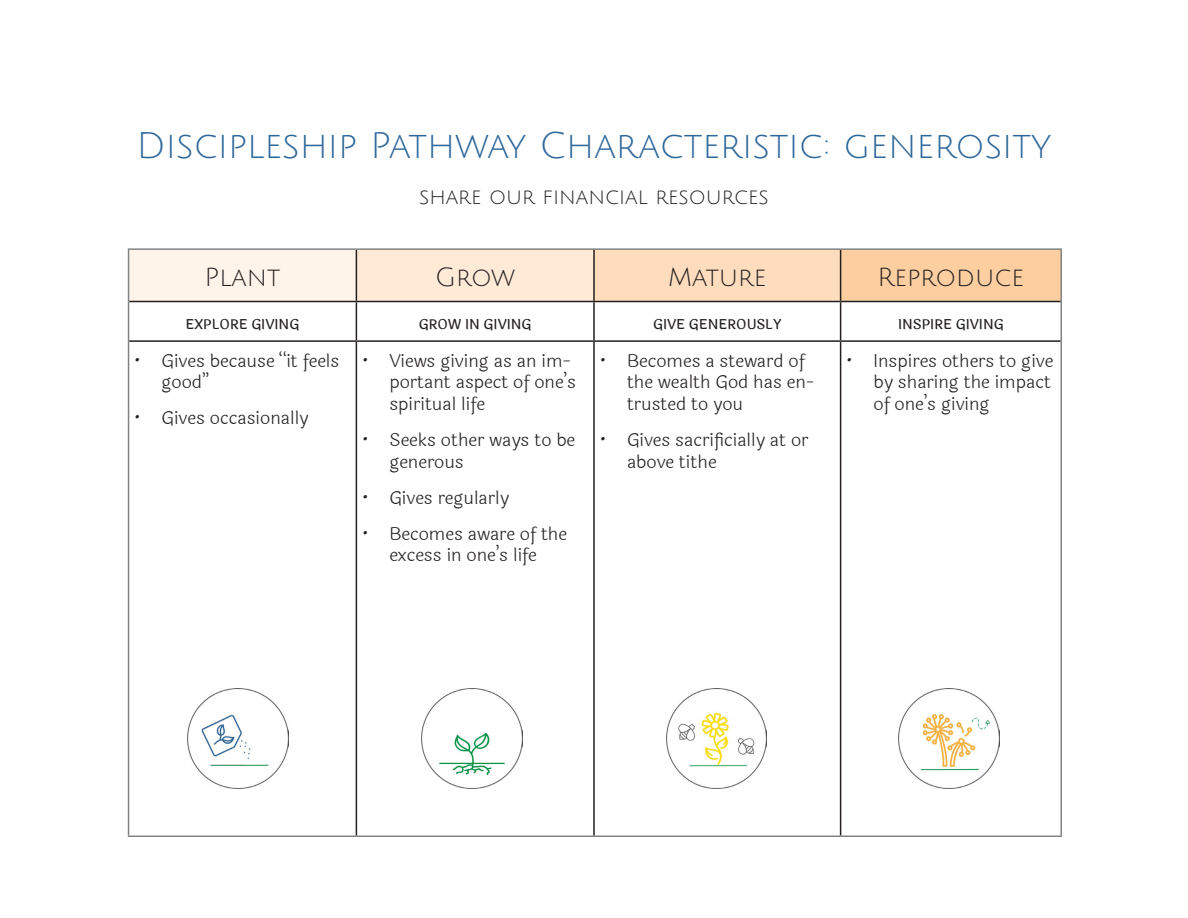
<style>
.page{position:relative;width:1188px;height:918px;background:#fff}
.page>*{position:absolute;margin:0;border:0;box-sizing:border-box;transform-origin:0 0}
.t1{font:36px "Julius Sans One";color:#2e679b}
.t2{font:25.5px "Julius Sans One";color:#231f20}
.t3{font:21px "Julius Sans One";color:#231f20}
.t4{font:300 18px/21.6px "Laila";color:#231f20}
.t5{font:500 13.5px "Laila";color:#231f20}
</style>
<div class="page">
<div style="left:129px;top:249px;width:227px;height:53px;background:#fef4e9"></div>
<div style="left:356px;top:249px;width:238px;height:53px;background:#feead6"></div>
<div style="left:594px;top:249px;width:247px;height:53px;background:#fdddbd"></div>
<div style="left:841px;top:249px;width:220px;height:53px;background:#fccea0"></div>
<hr style="left:128px;top:248px;width:228px;height:2px;background:#808285">
<hr style="left:128px;top:250px;width:1px;height:52px;background:#808285">
<hr style="left:356px;top:248px;width:238px;height:2px;background:#808285">
<hr style="left:594px;top:248px;width:247px;height:2px;background:#808285">
<hr style="left:841px;top:248px;width:221px;height:2px;background:#808285">
<hr style="left:1060px;top:250px;width:2px;height:52px;background:#808285">
<hr style="left:128px;top:301px;width:1px;height:40px;background:#808285">
<hr style="left:1060px;top:301px;width:2px;height:40px;background:#808285">
<hr style="left:128px;top:341px;width:1px;height:495px;background:#808285">
<hr style="left:1060px;top:341px;width:2px;height:495px;background:#808285">
<hr style="left:128px;top:836px;width:228px;height:1px;background:#808285">
<hr style="left:356px;top:836px;width:238px;height:1px;background:#808285">
<hr style="left:594px;top:836px;width:247px;height:1px;background:#808285">
<hr style="left:841px;top:836px;width:221px;height:1px;background:#808285">
<hr style="left:356px;top:250px;width:1px;height:51px;background:#231f20">
<hr style="left:593px;top:250px;width:2px;height:51px;background:#231f20">
<hr style="left:840px;top:250px;width:1px;height:51px;background:#231f20">
<hr style="left:129px;top:301px;width:227px;height:1px;background:#231f20">
<hr style="left:356px;top:301px;width:238px;height:1px;background:#231f20">
<hr style="left:356px;top:302px;width:1px;height:38px;background:#231f20">
<hr style="left:594px;top:301px;width:247px;height:1px;background:#231f20">
<hr style="left:593px;top:302px;width:2px;height:38px;background:#231f20">
<hr style="left:841px;top:301px;width:220px;height:1px;background:#231f20">
<hr style="left:840px;top:302px;width:1px;height:38px;background:#231f20">
<hr style="left:129px;top:340px;width:227px;height:2px;background:#231f20">
<hr style="left:356px;top:340px;width:238px;height:2px;background:#231f20">
<hr style="left:356px;top:342px;width:1px;height:494px;background:#231f20">
<hr style="left:594px;top:340px;width:247px;height:2px;background:#231f20">
<hr style="left:593px;top:342px;width:2px;height:494px;background:#231f20">
<hr style="left:841px;top:340px;width:220px;height:2px;background:#231f20">
<hr style="left:840px;top:342px;width:1px;height:494px;background:#231f20">
<img style="left:187px;top:688px;width:101px;height:101px">
<img style="left:421px;top:688px;width:101px;height:101px">
<img style="left:666px;top:688px;width:101px;height:101px">
<img style="left:898px;top:688px;width:101px;height:101px">
<p class="t1" style="left:137px;top:127px;width:916px">Discipleship Pathway Characteristic: generosity</p>
<p class="t3" style="left:419px;top:185px;width:351px">share our financial resources</p>
<p class="t2" style="left:205px;top:264px;width:77px">Plant</p>
<p class="t2" style="left:435px;top:264px;width:81px">Grow</p>
<p class="t2" style="left:668px;top:264px;width:100px">Mature</p>
<p class="t2" style="left:878px;top:264px;width:148px">Reproduce</p>
<p class="t5" style="left:186px;top:315px;width:115px">EXPLORE GIVING</p>
<p class="t5" style="left:419px;top:315px;width:114px">GROW IN GIVING</p>
<p class="t5" style="left:653px;top:315px;width:130px">GIVE GENEROUSLY</p>
<p class="t5" style="left:898px;top:315px;width:107px">INSPIRE GIVING</p>
<p class="t4" style="left:162px;top:350px;width:179px;text-indent:-27px">• Gives because “it feels good”</p>
<p class="t4" style="left:135px;top:408px;width:175px">• Gives occasionally</p>
<p class="t4" style="left:627px;top:350px;width:189px;text-indent:-27px">• Becomes a steward of the wealth God has en&shy;trusted to you</p>
<p class="t4" style="left:627px;top:430px;width:183px;text-indent:-27px">• Gives sacrificially at or above tithe</p>
<p class="t4" style="left:874px;top:350px;width:181px;text-indent:-27px">• Inspires others to give by sharing the impact of one’s giving</p>
<p class="t4" style="left:389px;top:350px;width:188px;text-indent:-27px">• Views giving as an im&shy;portant aspect of one’s spiritual life</p>
<p class="t4" style="left:389px;top:430px;width:187px;text-indent:-27px">• Seeks other ways to be generous</p>
<p class="t4" style="left:362px;top:487px;width:148px">• Gives regularly</p>
<p class="t4" style="left:362px;top:523px;width:206px;text-align:center">• Becomes aware of the excess in one’s life</p>
</div>
